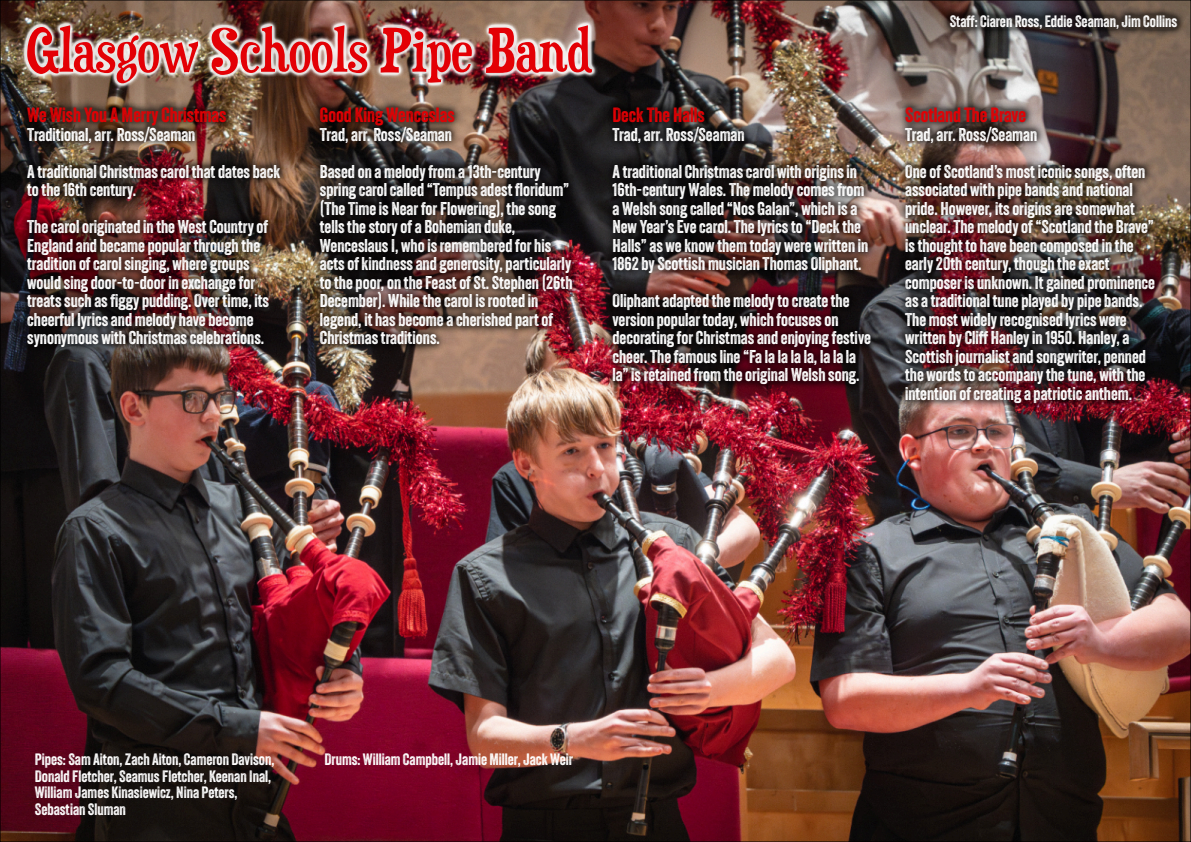
<style>
.page{position:relative;width:1191px;height:842px;background:#fff}
.page>*{position:absolute;margin:0;border:0;box-sizing:border-box;transform-origin:0 0}
.t1{font:56.5px "Duality";color:#e30005}
.t2{font:20px "Veneer";color:#e30004}
.t3{font:18px "Veneer";color:#fff}
.t4{font:16px "Veneer";color:#fff}
</style>
<div class="page">
<img style="left:2px;top:2px;width:1187px;height:838px">
<img style="left:18px;top:98px;width:1146px;height:314px">
<img style="left:22px;top:20px;width:575px;height:69px">
<img style="left:941px;top:6px;width:245px;height:31px">
<p class="t1" style="left:27px;top:28px;width:566px">Glasgow Schools Pipe Band</p>
<p class="t2" style="left:27px;top:107px;width:201px">We Wish You A Merry Christmas</p>
<p class="t3" style="left:27px;top:127px;width:170px">Traditional, arr. Ross/Seaman</p>
<p class="t3" style="left:27px;top:164px;width:254px">A traditional Christmas carol that dates back</p>
<p class="t3" style="left:27px;top:183px;width:110px">to the 16th century.</p>
<p class="t3" style="left:27px;top:220px;width:242px">The carol originated in the West Country of</p>
<p class="t3" style="left:27px;top:238px;width:234px">England and became popular through the</p>
<p class="t3" style="left:27px;top:257px;width:224px">tradition of carol singing, where groups</p>
<p class="t3" style="left:27px;top:275px;width:229px">would sing door-to-door in exchange for</p>
<p class="t3" style="left:27px;top:294px;width:243px">treats such as figgy pudding. Over time, its</p>
<p class="t3" style="left:27px;top:312px;width:228px">cheerful lyrics and melody have become</p>
<p class="t3" style="left:27px;top:331px;width:239px">synonymous with Christmas celebrations.</p>
<p class="t2" style="left:320px;top:107px;width:136px">Good King Wenceslas</p>
<p class="t3" style="left:320px;top:127px;width:134px">Trad, arr. Ross/Seaman</p>
<p class="t3" style="left:320px;top:164px;width:222px">Based on a melody from a 13th-century</p>
<p class="t3" style="left:320px;top:183px;width:251px">spring carol called “Tempus adest floridum”</p>
<p class="t3" style="left:320px;top:201px;width:238px">(The Time is Near for Flowering), the song</p>
<p class="t3" style="left:320px;top:220px;width:197px">tells the story of a Bohemian duke,</p>
<p class="t3" style="left:320px;top:238px;width:233px">Wenceslaus I, who is remembered for his</p>
<p class="t3" style="left:320px;top:257px;width:253px">acts of kindness and generosity, particularly</p>
<p class="t3" style="left:320px;top:275px;width:254px">to the poor, on the Feast of St. Stephen (26th</p>
<p class="t3" style="left:320px;top:294px;width:220px">December). While the carol is rooted in</p>
<p class="t3" style="left:320px;top:312px;width:235px">legend, it has become a cherished part of</p>
<p class="t3" style="left:320px;top:331px;width:122px">Christmas traditions.</p>
<p class="t2" style="left:612px;top:107px;width:94px">Deck The Halls</p>
<p class="t3" style="left:612px;top:127px;width:134px">Trad, arr. Ross/Seaman</p>
<p class="t3" style="left:612px;top:164px;width:246px">A traditional Christmas carol with origins in</p>
<p class="t3" style="left:612px;top:183px;width:253px">16th-century Wales. The melody comes from</p>
<p class="t3" style="left:612px;top:201px;width:246px">a Welsh song called “Nos Galan”, which is a</p>
<p class="t3" style="left:612px;top:220px;width:250px">New Year’s Eve carol. The lyrics to “Deck the</p>
<p class="t3" style="left:612px;top:238px;width:257px">Halls” as we know them today were written in</p>
<p class="t3" style="left:612px;top:257px;width:251px">1862 by Scottish musician Thomas Oliphant.</p>
<p class="t3" style="left:612px;top:294px;width:239px">Oliphant adapted the melody to create the</p>
<p class="t3" style="left:612px;top:312px;width:227px">version popular today, which focuses on</p>
<p class="t3" style="left:612px;top:331px;width:260px">decorating for Christmas and enjoying festive</p>
<p class="t3" style="left:612px;top:349px;width:245px">cheer. The famous line “Fa la la la la, la la la</p>
<p class="t3" style="left:612px;top:368px;width:249px">la” is retained from the original Welsh song.</p>
<p class="t4" style="left:949px;top:15px;width:229px">Staff: Ciaren Ross, Eddie Seaman, Jim Collins</p>
<p class="t2" style="left:905px;top:107px;width:122px">Scotland The Brave</p>
<p class="t3" style="left:905px;top:127px;width:134px">Trad, arr. Ross/Seaman</p>
<p class="t3" style="left:905px;top:164px;width:242px">One of Scotland’s most iconic songs, often</p>
<p class="t3" style="left:905px;top:183px;width:229px">associated with pipe bands and national</p>
<p class="t3" style="left:905px;top:201px;width:231px">pride. However, its origins are somewhat</p>
<p class="t3" style="left:905px;top:220px;width:250px">unclear. The melody of “Scotland the Brave”</p>
<p class="t3" style="left:905px;top:238px;width:230px">is thought to have been composed in the</p>
<p class="t3" style="left:905px;top:257px;width:206px">early 20th century, though the exact</p>
<p class="t3" style="left:905px;top:275px;width:251px">composer is unknown. It gained prominence</p>
<p class="t3" style="left:905px;top:294px;width:239px">as a traditional tune played by pipe bands.</p>
<p class="t3" style="left:905px;top:312px;width:223px">The most widely recognised lyrics were</p>
<p class="t3" style="left:905px;top:331px;width:226px">written by Cliff Hanley in 1950. Hanley, a</p>
<p class="t3" style="left:905px;top:349px;width:242px">Scottish journalist and songwriter, penned</p>
<p class="t3" style="left:905px;top:368px;width:242px">the words to accompany the tune, with the</p>
<p class="t3" style="left:905px;top:386px;width:228px">intention of creating a patriotic anthem.</p>
<p class="t4" style="left:35px;top:753px;width:241px">Pipes: Sam Aiton, Zach Aiton, Cameron Davison,</p>
<p class="t4" style="left:35px;top:770px;width:238px">Donald Fletcher, Seamus Fletcher, Keenan Inal,</p>
<p class="t4" style="left:35px;top:786px;width:204px">William James Kinasiewicz, Nina Peters,</p>
<p class="t4" style="left:35px;top:803px;width:93px">Sebastian Sluman</p>
<p class="t4" style="left:324px;top:753px;width:250px">Drums: William Campbell, Jamie Miller, Jack Weir</p>
</div>
